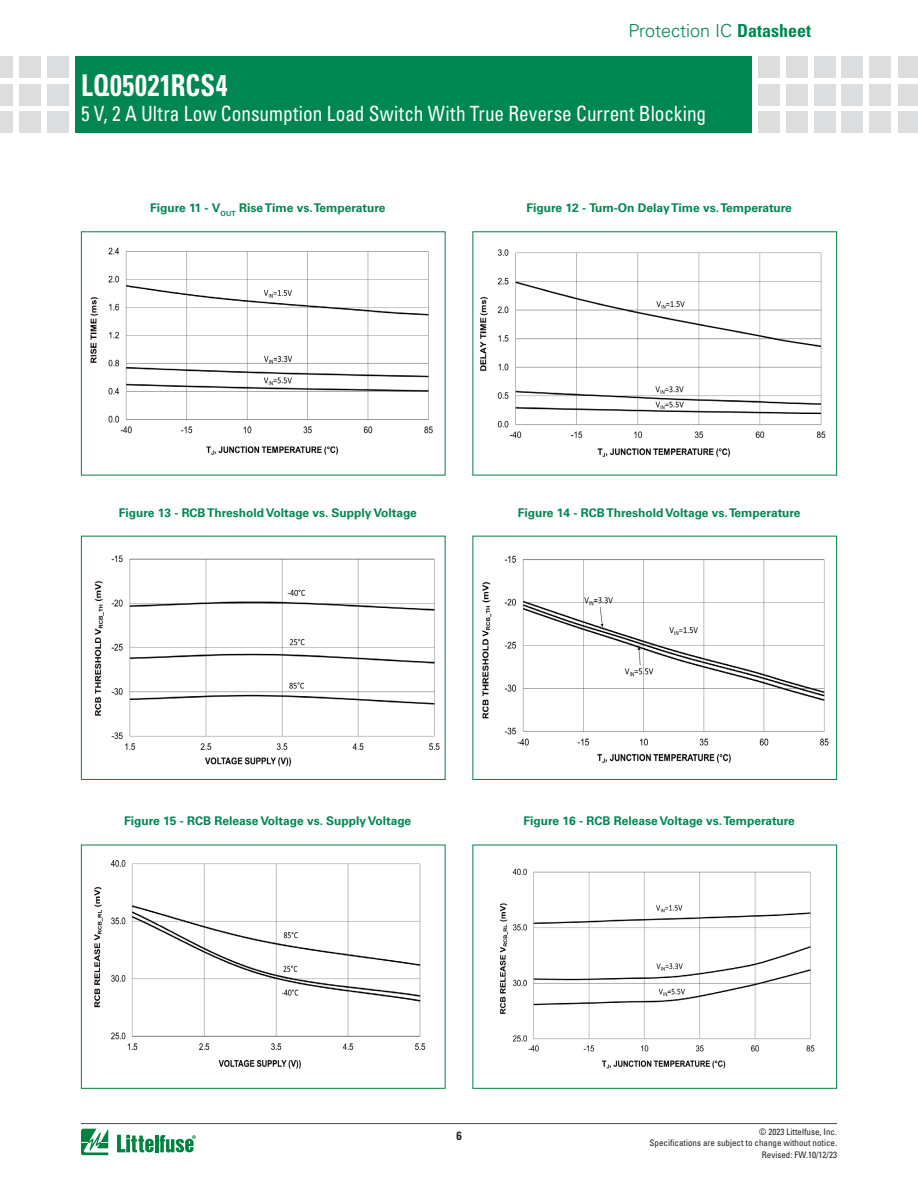
<style>
.page{position:relative;width:918px;height:1188px;background:#fff}
.page>*{position:absolute;margin:0;border:0;box-sizing:border-box;transform-origin:0 0}
.t1{font:700 condensed 30px "Univers LT Std";letter-spacing:.02em;color:#fff;scale:.88 1}
.t2{font:condensed 21px "Univers LT Std";color:#fff;scale:.92 1}
.t3{font:300 18px "Univers LT Std";color:#008751}
.t4{font:700 12px "Univers LT Std";color:#008751}
.t5{font:700 condensed 12px "Univers LT Std";color:#231f20}
.t6{font:condensed 9px/10.8px "Univers LT Std";color:#231f20;text-align:right}
.s1{font-weight:700;font-stretch:condensed}
</style>
<div class="page">
<div style="left:870px;top:56px;width:21px;height:21px;background:#dcdddf"></div>
<div style="left:870px;top:84px;width:21px;height:21px;background:#dcdddf"></div>
<div style="left:870px;top:112px;width:21px;height:21px;background:#dcdddf"></div>
<div style="left:786px;top:56px;width:21px;height:21px;background:#dcdddf"></div>
<div style="left:786px;top:84px;width:21px;height:21px;background:#dcdddf"></div>
<div style="left:786px;top:112px;width:21px;height:21px;background:#dcdddf"></div>
<div style="left:758px;top:56px;width:22px;height:21px;background:#dcdddf"></div>
<div style="left:758px;top:84px;width:22px;height:21px;background:#dcdddf"></div>
<div style="left:758px;top:112px;width:22px;height:21px;background:#dcdddf"></div>
<div style="left:814px;top:56px;width:21px;height:21px;background:#dcdddf"></div>
<div style="left:814px;top:84px;width:21px;height:21px;background:#dcdddf"></div>
<div style="left:814px;top:112px;width:21px;height:21px;background:#dcdddf"></div>
<div style="left:842px;top:56px;width:21px;height:21px;background:#dcdddf"></div>
<div style="left:842px;top:84px;width:21px;height:21px;background:#dcdddf"></div>
<div style="left:842px;top:112px;width:21px;height:21px;background:#dcdddf"></div>
<div style="left:898px;top:56px;width:20px;height:21px;background:#dcdddf"></div>
<div style="left:898px;top:84px;width:20px;height:21px;background:#dcdddf"></div>
<div style="left:898px;top:112px;width:20px;height:21px;background:#dcdddf"></div>
<div style="left:75px;top:56px;width:677px;height:77px;background:#008751"></div>
<div style="left:47px;top:56px;width:21px;height:21px;background:#dcdddf"></div>
<div style="left:47px;top:84px;width:21px;height:21px;background:#dcdddf"></div>
<div style="left:47px;top:112px;width:21px;height:21px;background:#dcdddf"></div>
<div style="left:19px;top:56px;width:21px;height:21px;background:#dcdddf"></div>
<div style="left:19px;top:84px;width:21px;height:21px;background:#dcdddf"></div>
<div style="left:19px;top:112px;width:21px;height:21px;background:#dcdddf"></div>
<div style="left:0;top:56px;width:13px;height:21px;background:#dcdddf"></div>
<div style="left:0;top:84px;width:13px;height:21px;background:#dcdddf"></div>
<div style="left:0;top:112px;width:13px;height:21px;background:#dcdddf"></div>
<hr style="left:81px;top:1123px;width:756px;height:1px;background:#4b4c4d">
<svg style="left:81px;top:1129px;width:27px;height:26px"></svg>
<hr style="left:155px;top:1135px;width:3px;height:17px;background:#008240">
<svg style="left:160px;top:1135px;width:36px;height:18px"></svg>
<svg style="left:117px;top:1135px;width:37px;height:17px"></svg>
<img style="left:94px;top:555px;width:346px;height:212px">
<div style="left:81px;top:536px;width:365px;height:244px;border:1px solid #008240"></div>
<img style="left:482px;top:555px;width:347px;height:208px">
<div style="left:472px;top:536px;width:365px;height:244px;border:1px solid #008240"></div>
<img style="left:94px;top:860px;width:332px;height:209px">
<div style="left:81px;top:845px;width:365px;height:244px;border:1px solid #008240"></div>
<img style="left:500px;top:868px;width:315px;height:201px">
<div style="left:472px;top:845px;width:365px;height:244px;border:1px solid #008240"></div>
<img style="left:90px;top:247px;width:343px;height:208px">
<img style="left:480px;top:249px;width:346px;height:209px">
<h3 class="t3" style="left:629px;top:20px;width:184px">Protection IC <span class="s1">Datasheet</span></h3>
<h1 class="t1" style="left:81px;top:67px;width:168px">LQ05021RCS4</h1>
<h2 class="t2" style="left:81px;top:100px;width:681px">5 V, 2 A Ultra Low Consumption Load Switch With True Reverse Current Blocking</h2>
<p class="t4" style="left:150px;top:201px;width:237px">Figure 11 - V<sub>OUT</sub> Rise Time vs. Temperature</p>
<p class="t4" style="left:527px;top:201px;width:267px">Figure 12 - Turn-On Delay Time vs. Temperature</p>
<p class="t4" style="left:119px;top:505px;width:300px">Figure 13 - RCB Threshold Voltage vs. Supply Voltage</p>
<p class="t4" style="left:518px;top:505px;width:284px">Figure 14 - RCB Threshold Voltage vs. Temperature</p>
<p class="t4" style="left:124px;top:814px;width:288px">Figure 15 - RCB Release Voltage vs. Supply Voltage</p>
<p class="t4" style="left:524px;top:814px;width:273px">Figure 16 - RCB Release Voltage vs. Temperature</p>
<p class="t5" style="left:456px;top:1128px;width:7px">6</p>
<p class="t6" style="left:650px;top:1126px;width:189px">© 2023 Littelfuse, Inc.<br>Specifications are subject to change without notice.</p>
<p class="t6" style="left:762px;top:1149px;width:77px">Revised: FW.10/12/23</p>
</div>
